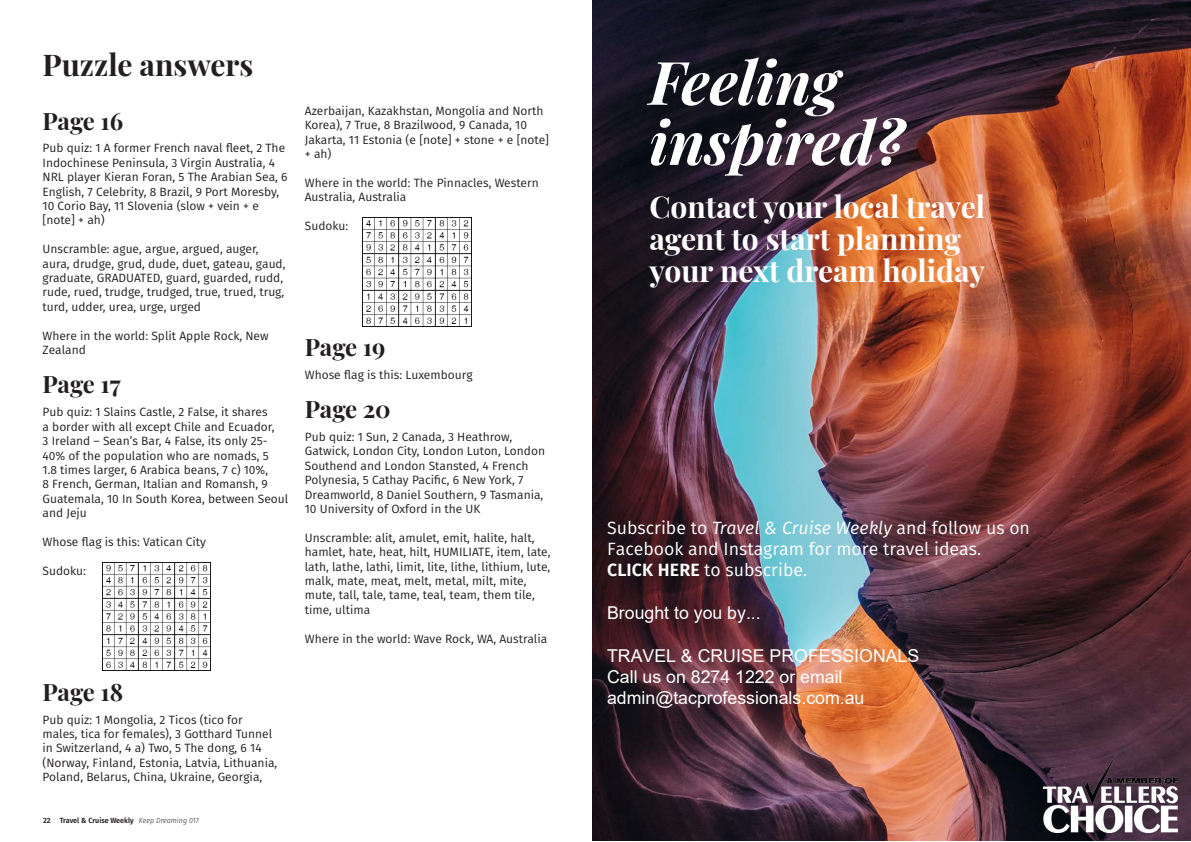
<style>
.page{position:relative;width:1191px;height:842px;background:#fff}
.page>*{position:absolute;margin:0;border:0;box-sizing:border-box;transform-origin:0 0}
.TCW_title{font:italic 700 60px/60px "Playfair Display";color:#fff}
.TCW_headline{font:700 30px/32px "Playfair Display";color:#fff}
.TCW_headline-2{font:700 30px "Playfair Display";color:#231f20}
.TCW_mini_head{font:700 24px "Playfair Display";letter-spacing:-.005em;color:#231f20}
.t1{font:17.7px/21.4px "Fira Sans";color:#fff}
.t2{font:17.7px/21.3px "Arial";color:#fff}
.TCW_body{font:12px/14.4px "Fira Sans";color:#231f20}
.t3{font:600 7.5px "Fira Sans";color:#231f20}
.s1{font-style:italic}
.s2{font-weight:600}
.s3{font-weight:300;font-style:italic}
</style>
<div class="page">
<img style="left:102px;top:562px;width:108px;height:108px">
<img style="left:363px;top:217px;width:108px;height:109px">
<img style="left:592px;top:0;width:599px;height:840px">
<img style="left:1043px;top:755px;width:134px;height:78px">
<p class="TCW_headline-2" style="left:43px;top:41px;width:212px">Puzzle answers</p>
<p class="TCW_title" style="left:649px;top:47px;width:256px">Feeling inspired?</p>
<p class="TCW_headline" style="left:649px;top:189px;width:337px">Contact your local travel agent to start planning your next dream holiday</p>
<p class="TCW_body" style="left:305px;top:103px;width:246px">Azerbaijan, Kazakhstan, Mongolia and North Korea), 7 True, 8 Brazilwood, 9 Canada, 10<br>Jakarta, 11 Estonia (e [note] + stone + e [note] + ah)</p>
<p class="TCW_body" style="left:305px;top:175px;width:235px">Where in the world: The Pinnacles, Western<br>Australia, Australia</p>
<p class="TCW_body" style="left:305px;top:218px;width:45px">Sudoku:</p>
<p class="TCW_mini_head" style="left:43px;top:102px;width:82px">Page 16</p>
<p class="TCW_body" style="left:43px;top:141px;width:246px">Pub quiz: 1 A former French naval fleet, 2 The Indochinese Peninsula, 3 Virgin Australia, 4<br>NRL player Kieran Foran, 5 The Arabian Sea, 6<br>English, 7 Celebrity, 8 Brazil, 9 Port Moresby, 10 Corio Bay, 11 Slovenia (slow + vein + e [note] + ah)</p>
<p class="TCW_body" style="left:43px;top:242px;width:244px">Unscramble: ague, argue, argued, auger, aura, drudge, grud, dude, duet, gateau, gaud, graduate, GRADUATED, guard, guarded, rudd, rude, rued, trudge, trudged, true, trued, trug, turd, udder, urea, urge, urged</p>
<p class="TCW_body" style="left:43px;top:328px;width:228px">Where in the world: Split Apple Rock, New<br>Zealand</p>
<p class="TCW_mini_head" style="left:43px;top:366px;width:80px">Page 17</p>
<p class="TCW_body" style="left:43px;top:405px;width:247px">Pub quiz: 1 Slains Castle, 2 False, it shares<br>a border with all except Chile and Ecuador,<br>3 Ireland – Sean’s Bar, 4 False, its only 25- 40% of the population who are nomads, 5<br>1.8 times larger, 6 Arabica beans, 7 c) 10%,<br>8 French, German, Italian and Romansh, 9<br>Guatemala, 10 In South Korea, between Seoul and Jeju</p>
<p class="TCW_body" style="left:43px;top:534px;width:165px">Whose flag is this: Vatican City</p>
<p class="TCW_body" style="left:43px;top:563px;width:45px">Sudoku:</p>
<p class="TCW_mini_head" style="left:305px;top:328px;width:82px">Page 19</p>
<p class="TCW_body" style="left:305px;top:367px;width:169px">Whose flag is this: Luxembourg</p>
<p class="TCW_mini_head" style="left:305px;top:390px;width:87px">Page 20</p>
<p class="TCW_body" style="left:305px;top:429px;width:242px">Pub quiz: 1 Sun, 2 Canada, 3 Heathrow, Gatwick, London City, London Luton, London Southend and London Stansted, 4 French Polynesia, 5 Cathay Pacific, 6 New York, 7<br>Dreamworld, 8 Daniel Southern, 9 Tasmania, 10 University of Oxford in the UK</p>
<p class="TCW_body" style="left:305px;top:530px;width:247px">Unscramble: alit, amulet, emit, halite, halt, hamlet, hate, heat, hilt, HUMILIATE, item, late, lath, lathe, lathi, limit, lite, lithe, lithium, lute, malk, mate, meat, melt, metal, milt, mite, mute, tall, tale, tame, teal, team, them tile, time, ultima</p>
<p class="TCW_body" style="left:305px;top:631px;width:244px">Where in the world: Wave Rock, WA, Australia</p>
<h3 class="t1" style="left:607px;top:516px;width:424px">Subscribe to <span class="s1">Travel &amp; Cruise Weekly</span> and follow us on<br>Facebook and Instagram for more travel ideas.<br><span class="s2">CLICK HERE</span> to subscribe.</h3>
<h3 class="t2" style="left:607px;top:602px;width:155px">Brought to you by...</h3>
<h3 class="t2" style="left:607px;top:645px;width:314px">TRAVEL &amp; CRUISE PROFESSIONALS<br>Call us on 8274 1222 or email admin@tacprofessionals.com.au</h3>
<p class="TCW_mini_head" style="left:43px;top:673px;width:82px">Page 18</p>
<p class="TCW_body" style="left:43px;top:712px;width:236px">Pub quiz: 1 Mongolia, 2 Ticos (tico for males, tica for females), 3 Gotthard Tunnel in Switzerland, 4 a) Two, 5 The dong, 6 14 (Norway, Finland, Estonia, Latvia, Lithuania, Poland, Belarus, China, Ukraine, Georgia,</p>
<p class="t3" style="left:43px;top:814px;width:157px">22 Travel &amp; Cruise Weekly <span class="s3">Keep Dreaming 017</span></p>
</div>
